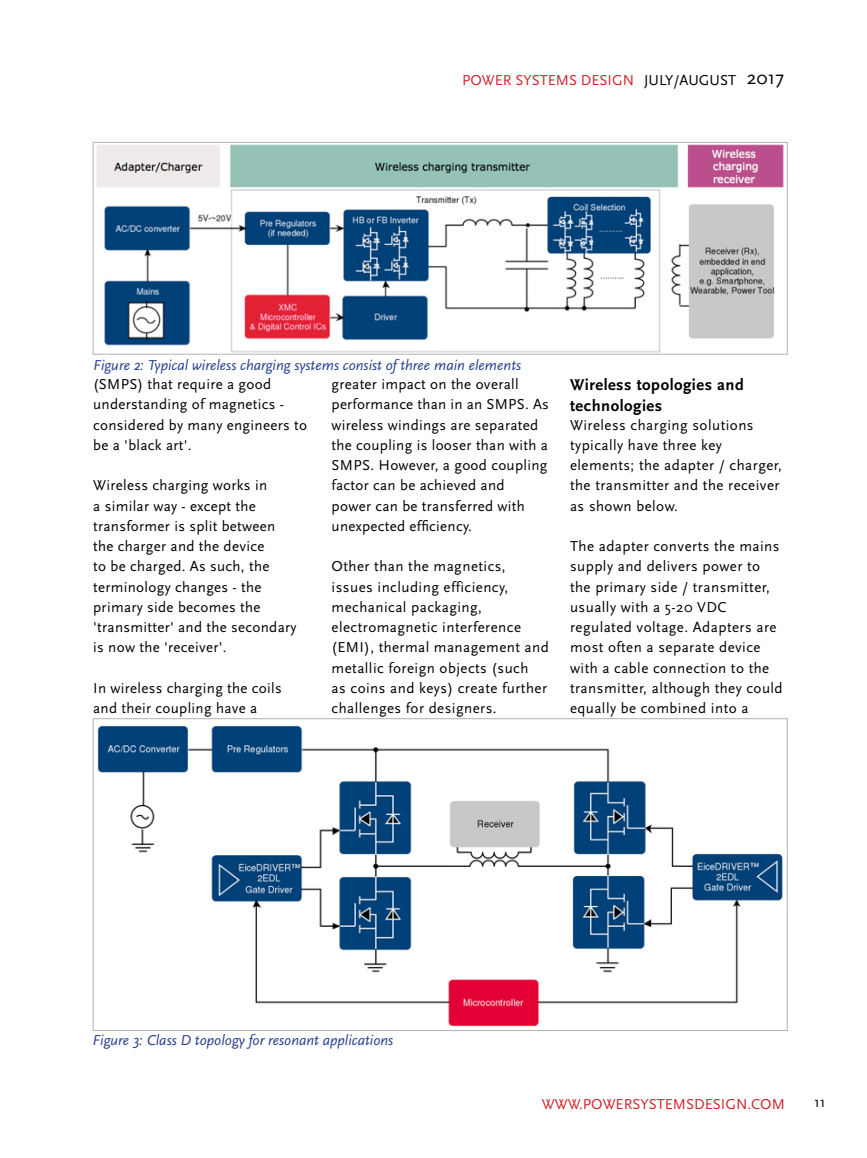
<style>
.page{position:relative;width:867px;height:1158px;background:#fff}
.page>*{position:absolute;margin:0;border:0;box-sizing:border-box;transform-origin:0 0}
.t1{font:700 16.5px/20.2px "Scala Sans";letter-spacing:.03em;color:#000}
.t2{font:15px/20.2px "Scala Sans";letter-spacing:.025em;color:#000}
.t3{font:italic 15px "Scala Sans";color:#25408f}
.t4{font:15px "Scala Sans Caps";color:#d2232a}
.t5{font:15px "Scala Sans";color:#d2232a}
.s1{color:#000}
.s2{font-size:19.5px;color:#000}
</style>
<div class="page">
<img style="left:97px;top:144px;width:687px;height:208px">
<div style="left:93px;top:142px;width:694px;height:212px;border:1px solid #b0b3b5"></div>
<img style="left:97px;top:725px;width:686px;height:300px">
<p class="t4" style="left:462px;top:72px;width:324px">POWER SYSTEMS DESIGN <span class="s1">JULY/AUGUST</span> <span class="s2">2017</span></p>
<p class="t3" style="left:93px;top:356px;width:429px">Figure 2: Typical wireless charging systems consist of three main elements</p>
<p class="t2" style="left:93px;top:374px;width:215px">(SMPS) that require a good understanding of magnetics - considered by many engineers to be a 'black art'.</p>
<p class="t2" style="left:93px;top:475px;width:205px">Wireless charging works in<br>a similar way - except the transformer is split between the charger and the device<br>to be charged. As such, the terminology changes - the primary side becomes the 'transmitter' and the secondary is now the 'receiver'.</p>
<p class="t2" style="left:93px;top:678px;width:190px">In wireless charging the coils and their coupling have a</p>
<p class="t2" style="left:332px;top:374px;width:219px">greater impact on the overall performance than in an SMPS. As wireless windings are separated the coupling is looser than with a<br>SMPS. However, a good coupling factor can be achieved and<br>power can be transferred with unexpected efficiency.</p>
<p class="t2" style="left:332px;top:556px;width:219px">Other than the magnetics, issues including efficiency, mechanical packaging, electromagnetic interference (EMI), thermal management and metallic foreign objects (such<br>as coins and keys) create further challenges for designers.</p>
<p class="t1" style="left:570px;top:375px;width:175px">Wireless topologies and technologies</p>
<p class="t2" style="left:570px;top:414px;width:213px">Wireless charging solutions typically have three key elements; the adapter / charger, the transmitter and the receiver as shown below.</p>
<p class="t2" style="left:570px;top:536px;width:214px">The adapter converts the mains supply and delivers power to the primary side / transmitter, usually with a 5-20 VDC regulated voltage. Adapters are most often a separate device with a cable connection to the transmitter, although they could equally be combined into a</p>
<p class="t3" style="left:92px;top:1031px;width:302px">Figure 3: Class D topology for resonant applications</p>
<p class="t5" style="left:542px;top:1095px;width:244px">WWW.POWERSYSTEMSDESIGN.COM</p>
<p class="t2" style="left:814px;top:1091px;width:13px">11</p>
</div>
